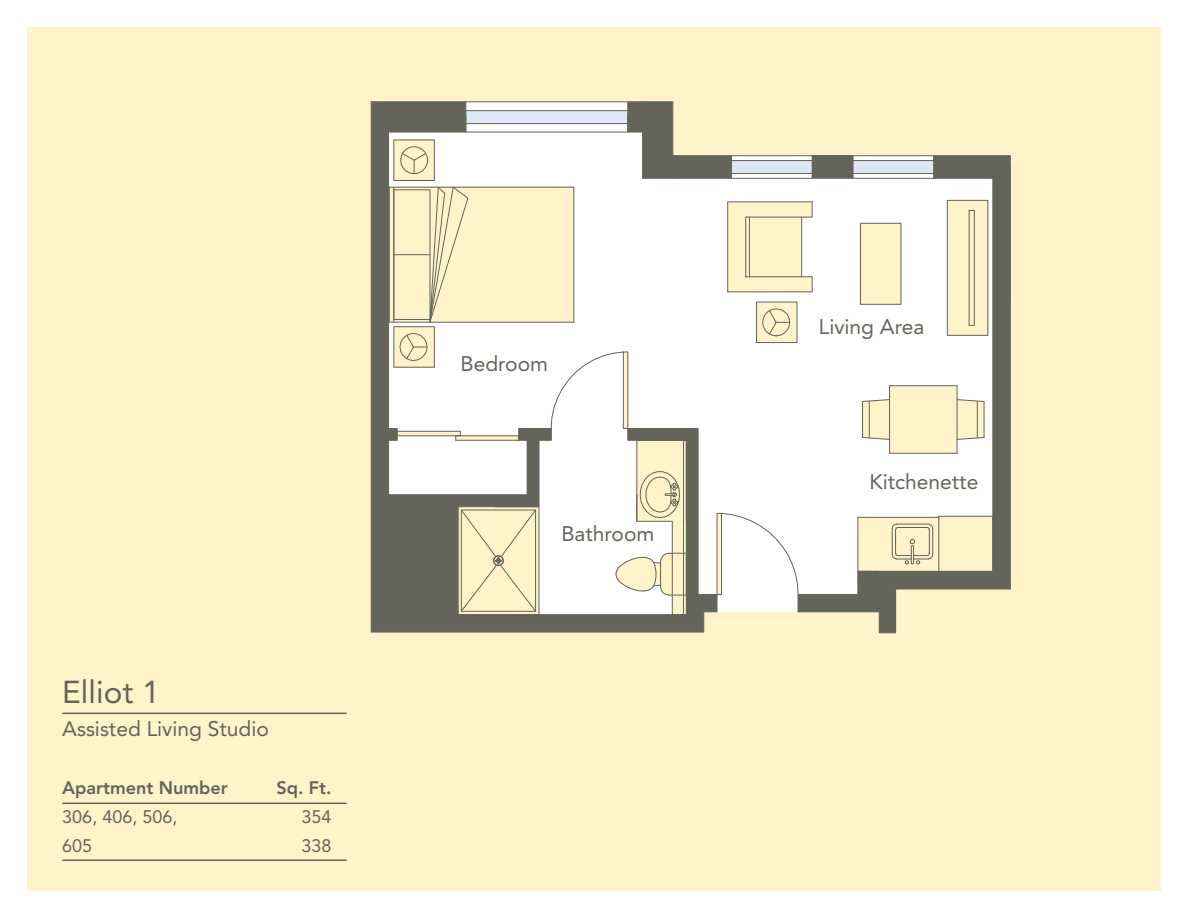
<style>
.page{position:relative;width:1188px;height:918px;background:#fff}
.page>*{position:absolute;margin:0;border:0;box-sizing:border-box;transform-origin:0 0}
.t1{font:31.5px "Avenir";color:#64645a}
.t2{font:21px "Avenir";color:#64645a}
.t3{font:800 18px "Avenir";color:#64645a}
.t4{font:18px "Avenir";color:#64645a}
</style>
<div class="page">
<div style="left:27px;top:27px;width:1134px;height:864px;background:#fff3ca"></div>
<div style="left:717px;top:156px;width:81px;height:357px;background:#fff"></div>
<div style="left:729px;top:161px;width:86px;height:13px;background:#dbe7f4"></div>
<div style="left:756px;top:302px;width:41px;height:40px;background:#fff3ca"></div>
<hr style="left:62px;top:860px;width:285px;height:1px;background:#231f20">
<hr style="left:62px;top:713px;width:285px;height:1px;background:#231f20">
<hr style="left:62px;top:803px;width:285px;height:1px;background:#231f20">
<svg style="left:798px;top:156px;width:212px;height:434px;background:#ebebe7"></svg>
<div style="left:812px;top:156px;width:41px;height:22px;background:#64645a"></div>
<svg style="left:372px;top:102px;width:345px;height:530px;background:#aaaaa4"></svg>
<div style="left:812px;top:155px;width:41px;height:24px;border:1px solid #64645a"></div>
<hr style="left:731px;top:178px;width:81px;height:1px;background:#64645a">
<hr style="left:731px;top:155px;width:81px;height:1px;background:#64645a">
<svg style="left:812px;top:156px;width:1px;height:22px"></svg>
<svg style="left:852px;top:155px;width:159px;height:24px;background:#9c9f9c"></svg>
<hr style="left:371px;top:101px;width:95px;height:1px;background:#64645a">
<hr style="left:371px;top:102px;width:1px;height:530px;background:#64645a">
<hr style="left:388px;top:132px;width:1px;height:483px;background:#64645a">
<hr style="left:992px;top:178px;width:1px;height:394px;background:#64645a">
<hr style="left:1010px;top:178px;width:1px;height:411px;background:#64645a">
<div style="left:703px;top:594px;width:14px;height:18px;border:1px solid #64645a"></div>
<hr style="left:371px;top:632px;width:315px;height:1px;background:#64645a">
<hr style="left:896px;top:588px;width:115px;height:1px;background:#64645a">
<svg style="left:388px;top:101px;width:344px;height:78px"></svg>
<div style="left:393px;top:140px;width:42px;height:41px;border:1px solid #64645a"></div>
<svg style="left:947px;top:200px;width:42px;height:136px"></svg>
<hr style="left:987px;top:200px;width:1px;height:135px;background:#64645a">
<div style="left:860px;top:223px;width:41px;height:82px;border:1px solid #64645a"></div>
<svg style="left:728px;top:202px;width:85px;height:90px"></svg>
<hr style="left:801px;top:217px;width:1px;height:60px;background:#64645a">
<hr style="left:749px;top:217px;width:1px;height:60px;background:#64645a">
<hr style="left:745px;top:217px;width:1px;height:60px;background:#64645a">
<hr style="left:746px;top:276px;width:66px;height:1px;background:#64645a">
<hr style="left:728px;top:292px;width:84px;height:1px;background:#64645a">
<hr style="left:727px;top:202px;width:1px;height:90px;background:#64645a">
<hr style="left:890px;top:453px;width:67px;height:1px;background:#64645a">
<hr style="left:890px;top:385px;width:67px;height:1px;background:#64645a">
<svg style="left:862px;top:386px;width:123px;height:67px"></svg>
<svg style="left:762px;top:308px;width:28px;height:29px"></svg>
<div style="left:756px;top:302px;width:41px;height:41px;border:1px solid #64645a"></div>
<svg style="left:717px;top:513px;width:277px;height:121px"></svg>
<div style="left:857px;top:581px;width:12px;height:14px;border:1px solid #64645a"></div>
<hr style="left:1010px;top:166px;width:1px;height:135px;background:#64645a">
<svg style="left:388px;top:186px;width:317px;height:447px"></svg>
<hr style="left:537px;top:440px;width:1px;height:67px;background:#64645a">
<hr style="left:696px;top:428px;width:1px;height:166px;background:#64645a">
<div style="left:672px;top:521px;width:12px;height:94px;border:1px solid #64645a"></div>
<hr style="left:637px;top:521px;width:35px;height:1px;background:#64645a">
<div style="left:729px;top:160px;width:86px;height:14px;border:1px solid #64645a"></div>
<div style="left:850px;top:160px;width:87px;height:14px;border:1px solid #64645a"></div>
<div style="left:463px;top:110px;width:168px;height:14px;border:1px solid #64645a"></div>
<h1 class="t1" style="left:62px;top:674px;width:99px">Elliot 1</h1>
<p class="t2" style="left:62px;top:716px;width:208px">Assisted Living Studio</p>
<p class="t3" style="left:62px;top:777px;width:167px">Apartment Number</p>
<p class="t3" style="left:277px;top:777px;width:56px">Sq. Ft.</p>
<p class="t4" style="left:62px;top:806px;width:117px">306, 406, 506,</p>
<p class="t4" style="left:302px;top:806px;width:32px">354</p>
<p class="t4" style="left:62px;top:835px;width:32px">605</p>
<p class="t4" style="left:302px;top:835px;width:32px">338</p>
<p class="t2" style="left:460px;top:352px;width:89px">Bedroom</p>
<p class="t2" style="left:561px;top:521px;width:95px">Bathroom</p>
<p class="t2" style="left:819px;top:314px;width:107px">Living Area</p>
<p class="t2" style="left:869px;top:470px;width:110px">Kitchenette</p>
</div>
